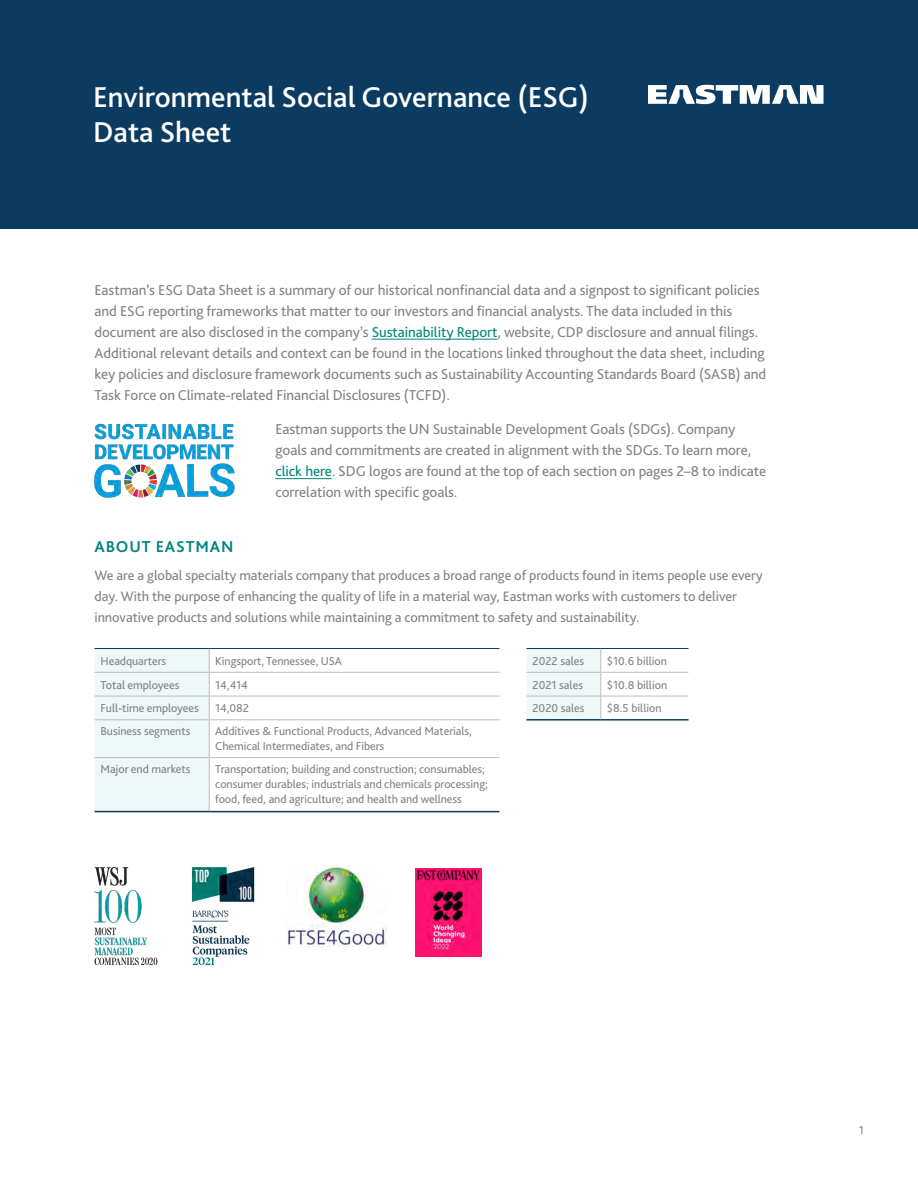
<style>
.page{position:relative;width:918px;height:1188px;background:#fff}
.page>*{position:absolute;margin:0;border:0;box-sizing:border-box;transform-origin:0 0}
.t1{font:500 30px/34.5px "Bliss Pro";color:#fff}
.t2{font:700 16.5px "Bliss Pro";letter-spacing:.05em;color:#00867c}
.t3{font:15px/21px "Bliss Pro";letter-spacing:-.005em;color:#808285}
.t4{font:14.25px/21px "Bliss Pro";letter-spacing:-.005em;color:#808285}
.t5{font:12px/15px "Bliss Pro";letter-spacing:-.005em;color:#808285}
.s1{color:#00867c}
</style>
<div class="page">
<hr style="left:372px;top:339px;width:125px;height:1px;background:#00867c">
<hr style="left:275px;top:478px;width:57px;height:1px;background:#00867c">
<svg style="left:94px;top:649px;width:506px;height:162px"></svg>
<hr style="left:94px;top:672px;width:115px;height:1px;background:#bcbec0">
<hr style="left:209px;top:672px;width:291px;height:1px;background:#bcbec0">
<hr style="left:94px;top:696px;width:115px;height:1px;background:#bcbec0">
<hr style="left:209px;top:696px;width:291px;height:1px;background:#bcbec0">
<svg style="left:209px;top:649px;width:1px;height:70px"></svg>
<hr style="left:526px;top:696px;width:75px;height:1px;background:#bcbec0">
<hr style="left:601px;top:696px;width:87px;height:1px;background:#bcbec0">
<svg style="left:600px;top:649px;width:1px;height:70px"></svg>
<hr style="left:94px;top:719px;width:115px;height:1px;background:#bcbec0">
<hr style="left:209px;top:719px;width:291px;height:1px;background:#bcbec0">
<hr style="left:209px;top:720px;width:1px;height:37px;background:#bcbec0">
<hr style="left:94px;top:757px;width:115px;height:1px;background:#bcbec0">
<hr style="left:209px;top:757px;width:291px;height:1px;background:#bcbec0">
<hr style="left:209px;top:758px;width:1px;height:53px;background:#bcbec0">
<hr style="left:94px;top:811px;width:115px;height:1px;background:#0b3b60">
<hr style="left:209px;top:811px;width:291px;height:1px;background:#0b3b60">
<hr style="left:94px;top:648px;width:115px;height:1px;background:#0b3b60">
<hr style="left:209px;top:648px;width:291px;height:1px;background:#0b3b60">
<hr style="left:526px;top:648px;width:75px;height:1px;background:#0b3b60">
<hr style="left:601px;top:648px;width:87px;height:1px;background:#0b3b60">
<hr style="left:526px;top:672px;width:75px;height:1px;background:#bcbec0">
<hr style="left:601px;top:672px;width:87px;height:1px;background:#bcbec0">
<hr style="left:526px;top:719px;width:75px;height:2px;background:#0b3b60">
<hr style="left:601px;top:719px;width:87px;height:2px;background:#0b3b60">
<img style="left:94px;top:423px;width:141px;height:75px">
<div style="left:0;top:0;width:918px;height:230px;background:#0b3b60"></div>
<svg style="left:648px;top:85px;width:176px;height:19px"></svg>
<img style="left:93px;top:867px;width:65px;height:98px">
<img style="left:286px;top:865px;width:100px;height:81px">
<img style="left:191px;top:866px;width:64px;height:100px">
<img style="left:415px;top:868px;width:67px;height:88px">
<h1 class="t1" style="left:93px;top:79px;width:497px">Environmental Social Governance (ESG)<br>Data Sheet</h1>
<p class="t3" style="left:94px;top:279px;width:673px">Eastman’s ESG Data Sheet is a summary of our historical nonfinancial data and a signpost to significant policies and ESG reporting frameworks that matter to our investors and financial analysts. The data included in this document are also disclosed in the company’s <span class="s1">Sustainability Report</span>, website, CDP disclosure and annual filings.<br>Additional relevant details and context can be found in the locations linked throughout the data sheet, including key policies and disclosure framework documents such as Sustainability Accounting Standards Board (SASB) and Task Force on Climate-related Financial Disclosures (TCFD).</p>
<p class="t3" style="left:275px;top:419px;width:493px">Eastman supports the UN Sustainable Development Goals (SDGs). Company goals and commitments are created in alignment with the SDGs. To learn more, <span class="s1">click here</span>. SDG logos are found at the top of each section on pages 2–8 to indicate correlation with specific goals.</p>
<p class="t2" style="left:94px;top:536px;width:140px">ABOUT EASTMAN</p>
<p class="t4" style="left:94px;top:564px;width:670px">We are a global specialty materials company that produces a broad range of products found in items people use every day. With the purpose of enhancing the quality of life in a material way, Eastman works with customers to deliver innovative products and solutions while maintaining a commitment to safety and sustainability.</p>
<p class="t5" style="left:100px;top:653px;width:67px">Headquarters</p>
<p class="t5" style="left:215px;top:653px;width:128px">Kingsport, Tennessee, USA</p>
<p class="t5" style="left:532px;top:653px;width:53px">2022 sales</p>
<p class="t5" style="left:607px;top:653px;width:62px">$10.6 billion</p>
<p class="t5" style="left:100px;top:677px;width:80px">Total employees</p>
<p class="t5" style="left:215px;top:677px;width:34px">14,414</p>
<p class="t5" style="left:532px;top:677px;width:52px">2021 sales</p>
<p class="t5" style="left:607px;top:677px;width:62px">$10.8 billion</p>
<p class="t5" style="left:100px;top:701px;width:100px">Full-time employees</p>
<p class="t5" style="left:215px;top:701px;width:35px">14,082</p>
<p class="t5" style="left:532px;top:701px;width:54px">2020 sales</p>
<p class="t5" style="left:607px;top:701px;width:56px">$8.5 billion</p>
<p class="t5" style="left:100px;top:723px;width:91px">Business segments</p>
<p class="t5" style="left:215px;top:723px;width:258px">Additives &amp; Functional Products, Advanced Materials,<br>Chemical Intermediates, and Fibers</p>
<p class="t5" style="left:100px;top:761px;width:92px">Major end markets</p>
<p class="t5" style="left:215px;top:761px;width:274px">Transportation; building and construction; consumables; consumer durables; industrials and chemicals processing; food, feed, and agriculture; and health and wellness</p>
<p class="t5" style="left:859px;top:1122px;width:7px">1</p>
</div>
